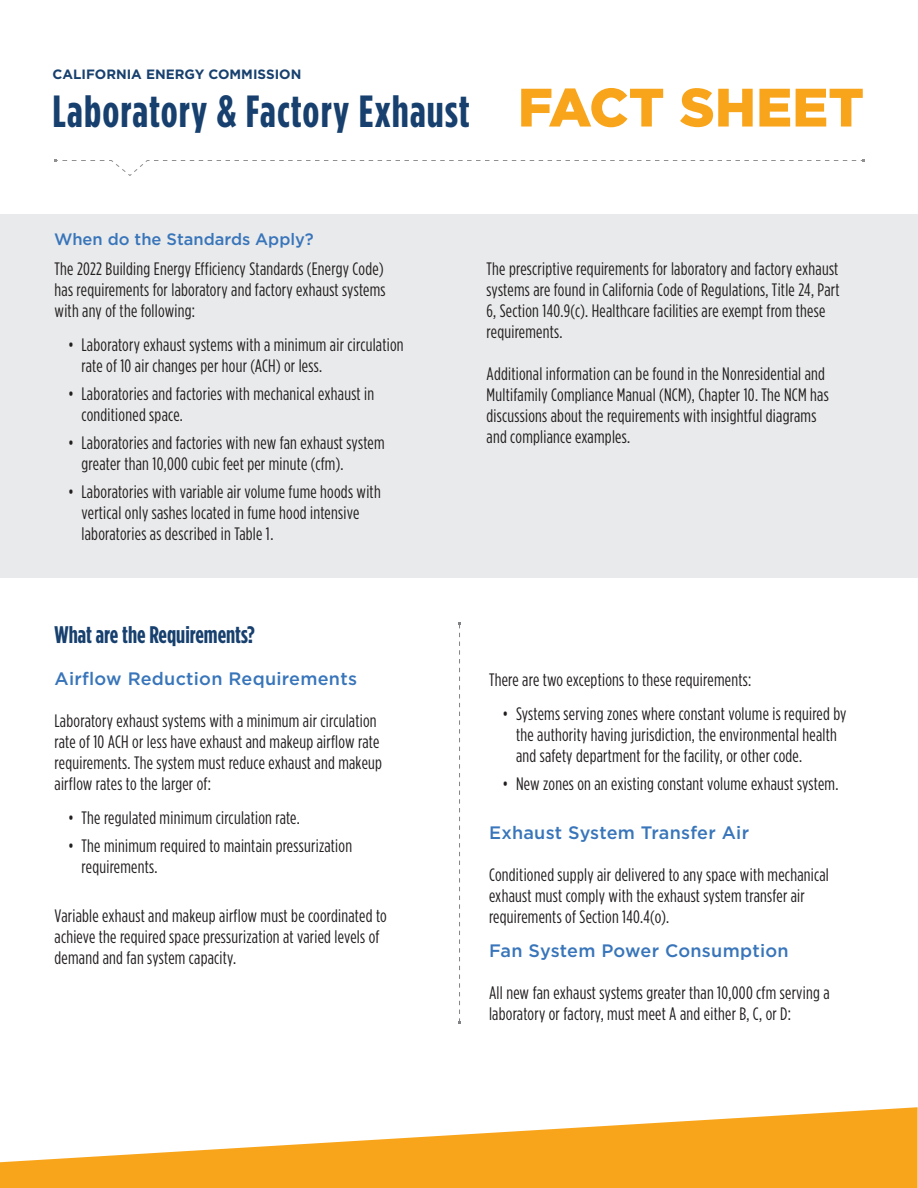
<style>
.page{position:relative;width:918px;height:1188px;background:#fff}
.page>*{position:absolute;margin:0;border:0;box-sizing:border-box;transform-origin:0 0}
.t1{font:900 54px "Gotham HTF";color:#f9a51b}
.t2{font:700 condensed 45px "Gotham HTF";letter-spacing:.025em;color:#17406e}
.t3{font:700 condensed 24px "Gotham HTF";color:#17406e}
.t4{font:condensed 18px/21px "Gotham HTF";letter-spacing:.015em;color:#231f20}
.t5{font:500 18px "Gotham HTF";letter-spacing:.015em;color:#3875ba}
.t6{font:500 16.5px "Gotham HTF";color:#3875ba}
.Letter_Head{font:700 13.5px "Gotham HTF";color:#17406e}
</style>
<div class="page">
<div style="left:0;top:214px;width:918px;height:364px;background:#e9eaeb"></div>
<svg style="left:54px;top:159px;width:811px;height:17px"></svg>
<svg style="left:458px;top:622px;width:3px;height:402px"></svg>
<svg style="left:0;top:1107px;width:918px;height:81px;fill:#f9a51b"></svg>
<h1 class="Letter_Head" style="left:52px;top:66px;width:250px">CALIFORNIA ENERGY COMMISSION</h1>
<h1 class="t2" style="left:52px;top:86px;width:419px">Laboratory &amp; Factory Exhaust</h1>
<h1 class="t1" style="left:518px;top:76px;width:348px">FACT SHEET</h1>
<h2 class="t6" style="left:54px;top:230px;width:261px">When do the Standards Apply?</h2>
<p class="t4" style="left:55px;top:258px;width:333px;text-align:justify">The 2022 Building Energy Efficiency Standards (Energy Code) has requirements for laboratory and factory exhaust systems with any of the following:</p>
<p class="t4" style="left:82px;top:334px;width:324px;text-indent:-14px">• Laboratory exhaust systems with a minimum air circulation rate of 10 air changes per hour (ACH) or less.</p>
<p class="t4" style="left:82px;top:383px;width:294px;text-indent:-14px">• Laboratories and factories with mechanical exhaust in conditioned space.</p>
<p class="t4" style="left:82px;top:432px;width:305px;text-indent:-14px">• Laboratories and factories with new fan exhaust system greater than 10,000 cubic feet per minute (cfm).</p>
<p class="t4" style="left:82px;top:481px;width:301px;text-indent:-14px">• Laboratories with variable air volume fume hoods with vertical only sashes located in fume hood intensive laboratories as described in Table 1.</p>
<h2 class="t3" style="left:55px;top:621px;width:202px">What are the Requirements?</h2>
<h3 class="t5" style="left:55px;top:668px;width:304px">Airflow Reduction Requirements</h3>
<p class="t4" style="left:55px;top:710px;width:329px">Laboratory exhaust systems with a minimum air circulation rate of 10 ACH or less have exhaust and makeup airflow rate requirements. The system must reduce exhaust and makeup airflow rates to the larger of:</p>
<p class="t4" style="left:68px;top:807px;width:233px">• The regulated minimum circulation rate.</p>
<p class="t4" style="left:82px;top:835px;width:272px;text-indent:-14px">• The minimum required to maintain pressurization requirements.</p>
<p class="t4" style="left:55px;top:905px;width:334px">Variable exhaust and makeup airflow must be coordinated to achieve the required space pressurization at varied levels of demand and fan system capacity.</p>
<p class="t4" style="left:487px;top:258px;width:354px">The prescriptive requirements for laboratory and factory exhaust systems are found in California Code of Regulations, Title 24, Part 6, Section 140.9(c). Healthcare facilities are exempt from these requirements.</p>
<p class="t4" style="left:487px;top:363px;width:344px">Additional information can be found in the Nonresidential and Multifamily Compliance Manual (NCM), Chapter 10. The NCM has discussions about the requirements with insightful diagrams and compliance examples.</p>
<p class="t4" style="left:489px;top:668px;width:264px">There are two exceptions to these requirements:</p>
<p class="t4" style="left:516px;top:703px;width:332px;text-indent:-14px">• Systems serving zones where constant volume is required by the authority having jurisdiction, the environmental health and safety department for the facility, or other code.</p>
<p class="t4" style="left:503px;top:773px;width:337px">• New zones on an existing constant volume exhaust system.</p>
<h3 class="t5" style="left:489px;top:822px;width:262px">Exhaust System Transfer Air</h3>
<p class="t4" style="left:489px;top:863px;width:341px">Conditioned supply air delivered to any space with mechanical exhaust must comply with the exhaust system transfer air requirements of Section 140.4(o).</p>
<h3 class="t5" style="left:489px;top:940px;width:301px">Fan System Power Consumption</h3>
<p class="t4" style="left:489px;top:982px;width:342px">All new fan exhaust systems greater than 10,000 cfm serving a laboratory or factory, must meet A and either B, C, or D:</p>
</div>
